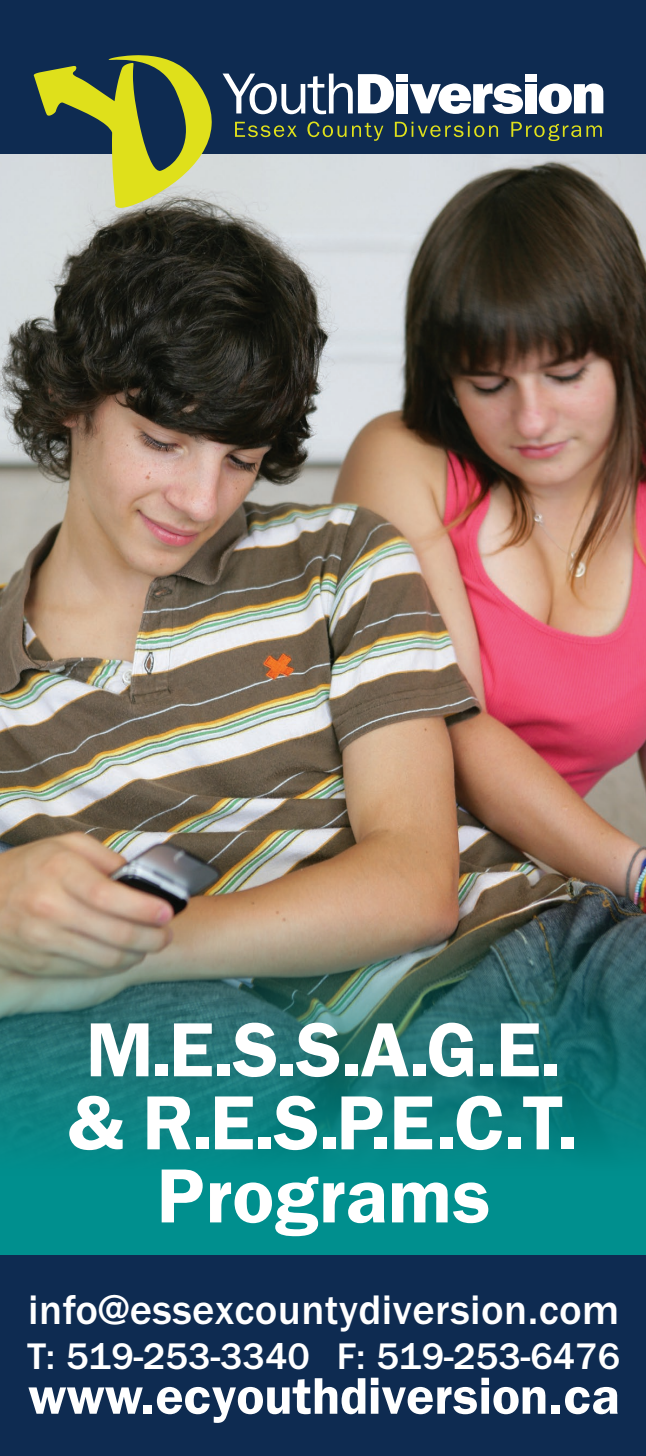
<style>
.page{position:relative;width:646px;height:1456px;background:#fff}
.page>*{position:absolute;margin:0;border:0;box-sizing:border-box;transform-origin:0 0}
.t1{font:600 76.95px/73.1px "Franklin Gothic";letter-spacing:.01em;color:#fff;text-align:center}
.t2{font:600 51.75px "Franklin Gothic";color:#fff}
.t3{font:500 42.75px "Franklin Gothic";letter-spacing:.01em;color:#fff}
.t4{font:500 38.25px "Franklin Gothic";color:#fff}
</style>
<div class="page">
<div style="left:0;top:148px;width:645px;height:1307px;background:#008f8e"></div>
<img style="left:0;top:154px;width:645px;height:1000px">
<div style="left:0;top:0;width:645px;height:154px;background:#0e2b51"></div>
<svg style="left:223px;top:74px;width:129px;height:40px"></svg>
<svg style="left:358px;top:74px;width:35px;height:39px"></svg>
<div style="left:396px;top:84px;width:12px;height:29px;background:#fff"></div>
<svg style="left:409px;top:83px;width:114px;height:31px"></svg>
<div style="left:524px;top:84px;width:12px;height:29px;background:#fff"></div>
<div style="left:396px;top:74px;width:12px;height:7px;background:#fff"></div>
<div style="left:524px;top:74px;width:12px;height:7px;background:#fff"></div>
<svg style="left:538px;top:83px;width:65px;height:31px"></svg>
<svg style="left:235px;top:122px;width:62px;height:15px"></svg>
<svg style="left:307px;top:121px;width:39px;height:16px"></svg>
<svg style="left:352px;top:123px;width:31px;height:18px"></svg>
<svg style="left:394px;top:122px;width:104px;height:15px"></svg>
<svg style="left:511px;top:122px;width:90px;height:19px"></svg>
<svg style="left:34px;top:55px;width:178px;height:153px"></svg>
<div style="left:0;top:1254px;width:645px;height:201px;background:#0e2b51"></div>
<p class="t1" style="left:68px;top:1013px;width:512px">M.E.S.S.A.G.E. &amp; R.E.S.P.E.C.T.<br>Programs</p>
<p class="t3" style="left:28px;top:1285px;width:592px">info@essexcountydiversion.com</p>
<p class="t4" style="left:27px;top:1334px;width:594px">T: 519-253-3340 F: 519-253-6476</p>
<p class="t2" style="left:28px;top:1365px;width:592px">www.ecyouthdiversion.ca</p>
</div>
